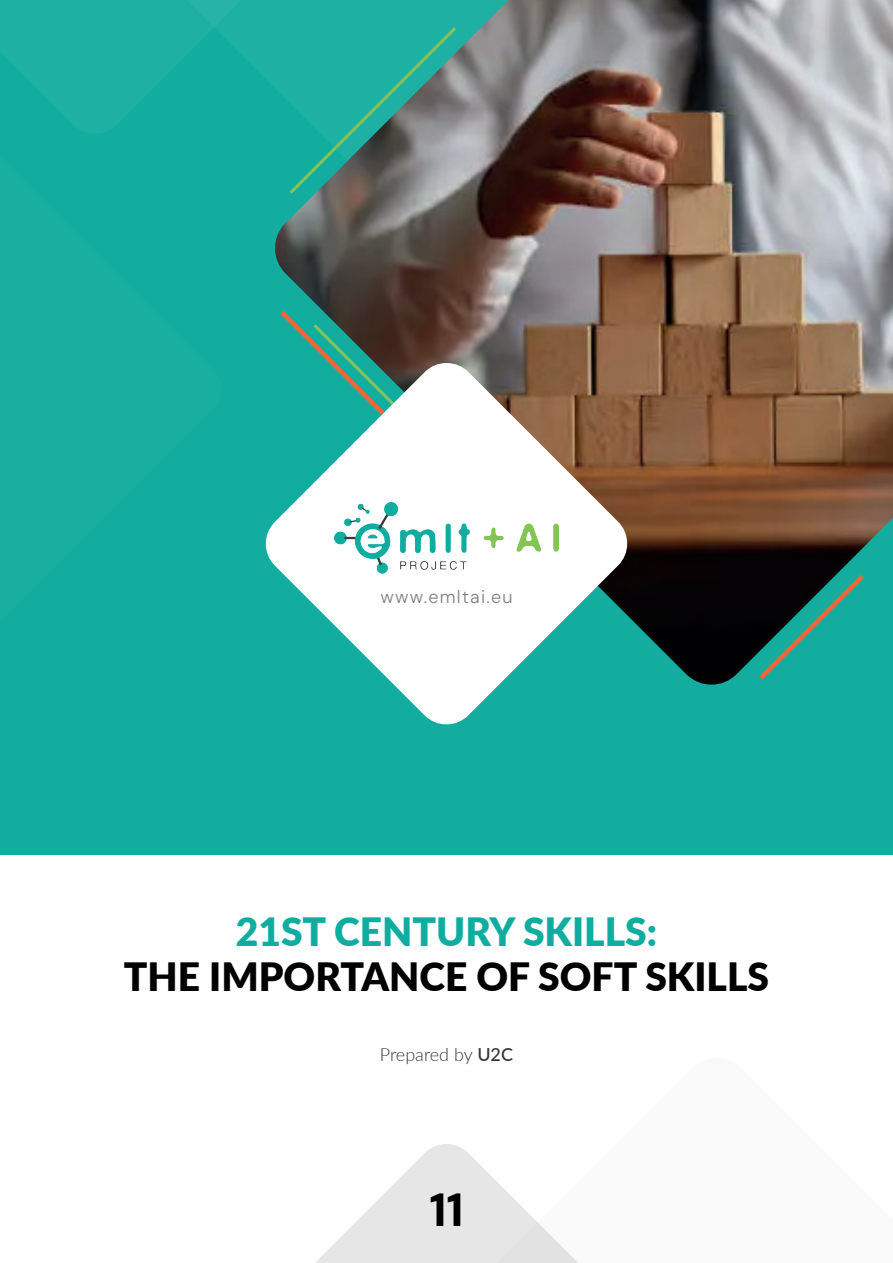
<style>
.page{position:relative;width:893px;height:1263px;background:#fff}
.page>*{position:absolute;margin:0;border:0;box-sizing:border-box;transform-origin:0 0}
.t1{font:800 46.5px "DM Sans";color:#000001}
.t2{font:900 39px "Lato";color:#000}
.t3{font:900 39px "Lato";color:#0fada0}
.t4{font:300 18px "DM Sans";letter-spacing:.07em;color:#808285}
.t5{font:300 18px "Lato";letter-spacing:-.005em;color:#363536}
.s1{font-weight:500}
</style>
<div class="page">
<svg style="left:315px;top:1144px;width:263px;height:119px;fill:#e6e6e6"></svg>
<div style="left:0;top:0;width:893px;height:855px;background:#12ad9f"></div>
<div style="left:0;top:0;width:156px;height:85px;background:#1db0a3"></div>
<svg style="left:156px;top:0;width:115px;height:84px;fill:#1db0a3"></svg>
<img style="left:271px;top:0;width:622px;height:685px">
<svg style="left:286px;top:24px;width:173px;height:173px"></svg>
<svg style="left:275px;top:306px;width:114px;height:54px"></svg>
<svg style="left:310px;top:321px;width:246px;height:39px;background:#565a4d"></svg>
<svg style="left:265px;top:360px;width:365px;height:365px"></svg>
<img style="left:335px;top:502px;width:223px;height:71px">
<svg style="left:755px;top:570px;width:113px;height:114px"></svg>
<svg style="left:35px;top:85px;width:120px;height:48px;fill:#1db0a3"></svg>
<p class="t4" style="left:380px;top:585px;width:134px">www.emltai.eu</p>
<p class="t3" style="left:236px;top:903px;width:423px">21ST CENTURY SKILLS:</p>
<p class="t2" style="left:124px;top:948px;width:647px">THE IMPORTANCE OF SOFT SKILLS</p>
<p class="t5" style="left:380px;top:1042px;width:135px">Prepared by <span class="s1">U2C</span></p>
<p class="t1" style="left:429px;top:1180px;width:36px">11</p>
</div>
